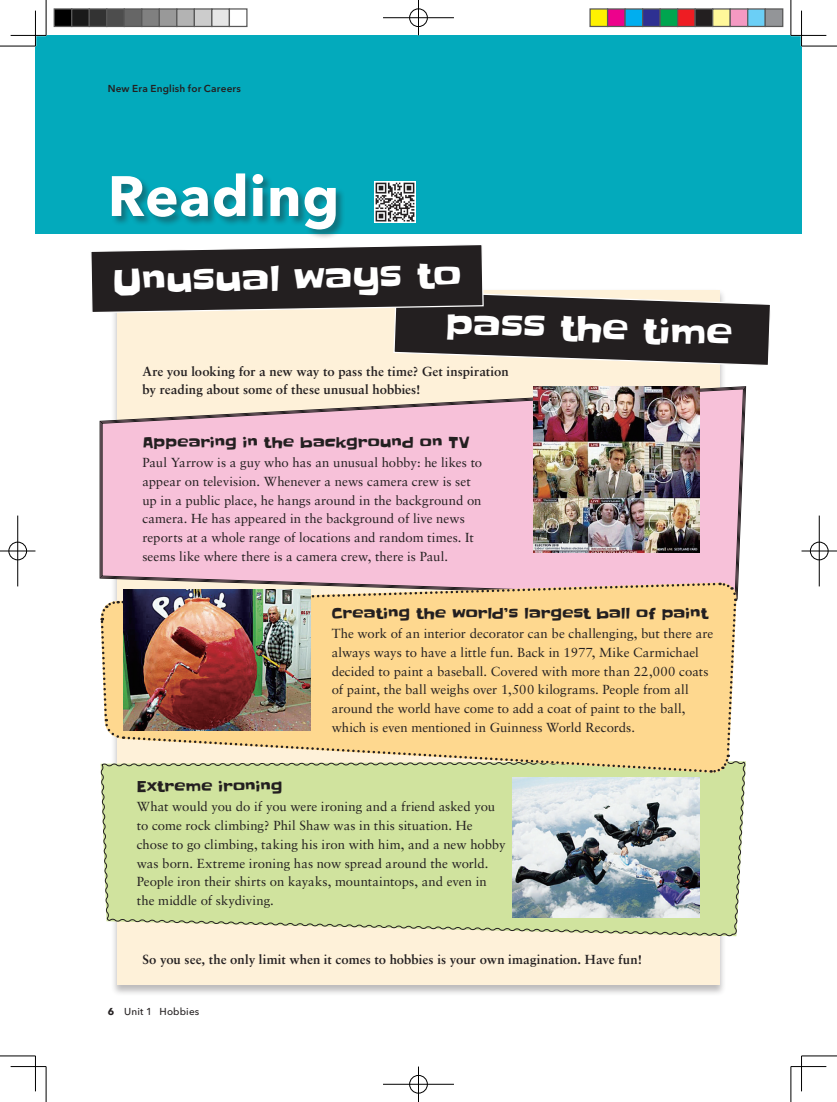
<style>
.page{position:relative;width:837px;height:1102px;background:#fff}
.page>*{position:absolute;margin:0;border:0;box-sizing:border-box;transform-origin:0 0}
.t1{font:700 56.25px "Avenir Next W1 G";letter-spacing:.01em;color:#fff}
.t2{font:35px "Slackey";color:#fff}
.t3{font:15px "Slackey";letter-spacing:.015em;color:#231f20}
.t4{font:13.12px/18.8px "Sabon LT Std";color:#231f20}
.t5{font:700 13.12px/18.8px "Sabon LT Std";color:#231f20}
.t6{font:600 10px "Avenir Next W1 G";letter-spacing:.02em;color:#231f20}
.t7{font:500 10px "Avenir Next W1 G";letter-spacing:.015em;color:#231f20}
.s1{font-weight:700}
</style>
<div class="page">
<div style="left:35px;top:35px;width:766px;height:199px;background:#03aabc"></div>
<div style="left:117px;top:290px;width:602px;height:695px;background:#fef1d9"></div>
<svg style="left:102px;top:388px;width:641px;height:209px;background:#f3c2d5"></svg>
<img style="left:533px;top:386px;width:166px;height:167px">
<svg style="left:91px;top:245px;width:679px;height:122px"></svg>
<svg style="left:101px;top:761px;width:644px;height:176px;background:#d1e2a2"></svg>
<img style="left:512px;top:778px;width:187px;height:140px">
<svg style="left:100px;top:581px;width:637px;height:193px;background:#f4d596"></svg>
<img style="left:124px;top:590px;width:186px;height:140px">
<div style="left:111px;top:173px;width:235px;height:67px;background:#231f20;opacity:.4"></div>
<img style="left:374px;top:181px;width:41px;height:41px">
<hr style="left:800px;top:11px;width:2px;height:35px;background:#fff">
<hr style="left:0;top:46px;width:35px;height:1px;background:#000">
<hr style="left:801px;top:46px;width:35px;height:1px;background:#000">
<hr style="left:0;top:1056px;width:35px;height:1px;background:#000">
<hr style="left:801px;top:1056px;width:35px;height:1px;background:#000">
<hr style="left:46px;top:0;width:1px;height:35px;background:#000">
<hr style="left:46px;top:1067px;width:1px;height:35px;background:#000">
<hr style="left:790px;top:0;width:1px;height:35px;background:#000">
<hr style="left:790px;top:1067px;width:1px;height:35px;background:#000">
<hr style="left:11px;top:35px;width:35px;height:1px;background:#000">
<hr style="left:790px;top:35px;width:36px;height:1px;background:#000">
<hr style="left:11px;top:1066px;width:35px;height:1px;background:#000">
<hr style="left:790px;top:1066px;width:36px;height:1px;background:#000">
<hr style="left:35px;top:11px;width:1px;height:35px;background:#000">
<hr style="left:35px;top:1056px;width:1px;height:35px;background:#000">
<hr style="left:801px;top:11px;width:1px;height:35px;background:#000">
<hr style="left:801px;top:1056px;width:1px;height:35px;background:#000">
<div style="left:408px;top:8px;width:20px;height:19px;border:2px solid #fff;border-radius:50%"></div>
<hr style="left:383px;top:17px;width:71px;height:1px;background:#fff">
<hr style="left:417px;top:0;width:2px;height:35px;background:#fff">
<div style="left:409px;top:9px;width:18px;height:18px;border:1px solid #000;border-radius:50%"></div>
<hr style="left:383px;top:18px;width:71px;height:1px;background:#000">
<hr style="left:418px;top:0;width:1px;height:35px;background:#000">
<div style="left:408px;top:1075px;width:20px;height:19px;border:2px solid #fff;border-radius:50%"></div>
<hr style="left:383px;top:1083px;width:71px;height:2px;background:#fff">
<hr style="left:417px;top:1067px;width:2px;height:35px;background:#fff">
<div style="left:409px;top:1075px;width:18px;height:18px;border:1px solid #000;border-radius:50%"></div>
<hr style="left:383px;top:1084px;width:71px;height:1px;background:#000">
<hr style="left:418px;top:1067px;width:1px;height:35px;background:#000">
<div style="left:8px;top:541px;width:19px;height:20px;border:2px solid #fff;border-radius:50%"></div>
<hr style="left:0;top:550px;width:35px;height:2px;background:#fff">
<hr style="left:17px;top:516px;width:1px;height:70px;background:#fff">
<div style="left:9px;top:542px;width:18px;height:18px;border:1px solid #000;border-radius:50%"></div>
<hr style="left:0;top:551px;width:35px;height:1px;background:#000">
<hr style="left:18px;top:516px;width:1px;height:70px;background:#000">
<div style="left:809px;top:541px;width:19px;height:20px;border:2px solid #fff;border-radius:50%"></div>
<hr style="left:801px;top:550px;width:35px;height:2px;background:#fff">
<div style="left:809px;top:542px;width:19px;height:18px;border:1px solid #000;border-radius:50%"></div>
<hr style="left:801px;top:551px;width:35px;height:1px;background:#000">
<hr style="left:818px;top:516px;width:1px;height:70px;background:#000">
<div style="left:54px;top:9px;width:18px;height:17px;background:#000"></div>
<div style="left:54px;top:8px;width:18px;height:19px;border:1px solid #595959"></div>
<div style="left:72px;top:9px;width:17px;height:17px;background:#1a1a1a"></div>
<div style="left:71px;top:8px;width:19px;height:19px;border:1px solid #595959"></div>
<div style="left:89px;top:9px;width:18px;height:17px;background:#333"></div>
<div style="left:89px;top:8px;width:18px;height:19px;border:1px solid #595959"></div>
<div style="left:107px;top:9px;width:17px;height:17px;background:#4d4d4d"></div>
<div style="left:106px;top:8px;width:19px;height:19px;border:1px solid #595959"></div>
<div style="left:124px;top:9px;width:18px;height:17px;background:#666"></div>
<div style="left:124px;top:8px;width:18px;height:19px;border:1px solid #595959"></div>
<div style="left:142px;top:9px;width:17px;height:17px;background:#808080"></div>
<div style="left:141px;top:8px;width:19px;height:19px;border:1px solid #595959"></div>
<div style="left:159px;top:9px;width:18px;height:17px;background:#999"></div>
<div style="left:159px;top:8px;width:18px;height:19px;border:1px solid #595959"></div>
<div style="left:177px;top:9px;width:17px;height:17px;background:#b3b3b3"></div>
<div style="left:176px;top:8px;width:19px;height:19px;border:1px solid #595959"></div>
<div style="left:194px;top:9px;width:18px;height:17px;background:#ccc"></div>
<div style="left:194px;top:8px;width:18px;height:19px;border:1px solid #595959"></div>
<div style="left:212px;top:9px;width:17px;height:17px;background:#e6e6e6"></div>
<div style="left:211px;top:8px;width:19px;height:19px;border:1px solid #595959"></div>
<div style="left:229px;top:8px;width:18px;height:19px;border:1px solid #595959"></div>
<div style="left:590px;top:9px;width:17px;height:17px;background:#fff101"></div>
<div style="left:589px;top:8px;width:19px;height:19px;border:1px solid #595959"></div>
<div style="left:607px;top:9px;width:18px;height:17px;background:#ed028c"></div>
<div style="left:606px;top:8px;width:19px;height:19px;border:1px solid #595959"></div>
<div style="left:625px;top:9px;width:17px;height:17px;background:#00aeef"></div>
<div style="left:624px;top:8px;width:19px;height:19px;border:1px solid #595959"></div>
<div style="left:642px;top:9px;width:18px;height:17px;background:#2e3092"></div>
<div style="left:641px;top:8px;width:19px;height:19px;border:1px solid #595959"></div>
<div style="left:660px;top:9px;width:17px;height:17px;background:#00a54f"></div>
<div style="left:659px;top:8px;width:19px;height:19px;border:1px solid #595959"></div>
<div style="left:677px;top:9px;width:18px;height:17px;background:#ee1d23"></div>
<div style="left:676px;top:8px;width:19px;height:19px;border:1px solid #595959"></div>
<div style="left:695px;top:9px;width:17px;height:17px;background:#231f20"></div>
<div style="left:694px;top:8px;width:19px;height:19px;border:1px solid #595959"></div>
<div style="left:712px;top:9px;width:18px;height:17px;background:#fff79a"></div>
<div style="left:711px;top:8px;width:19px;height:19px;border:1px solid #595959"></div>
<div style="left:730px;top:9px;width:17px;height:17px;background:#f499c2"></div>
<div style="left:729px;top:8px;width:19px;height:19px;border:1px solid #595959"></div>
<div style="left:747px;top:9px;width:18px;height:17px;background:#6bcff6"></div>
<div style="left:746px;top:8px;width:19px;height:19px;border:1px solid #595959"></div>
<div style="left:765px;top:9px;width:17px;height:17px;background:#939598"></div>
<div style="left:764px;top:8px;width:19px;height:19px;border:1px solid #595959"></div>
<p class="t6" style="left:108px;top:81px;width:135px">New Era English for Careers</p>
<h1 class="t1" style="left:108px;top:151px;width:233px">Reading</h1>
<h2 class="t2" style="left:112px;top:258px;width:351px;rotate:-1deg">Unusual ways to</h2>
<h2 class="t2" style="left:446px;top:300px;width:288px;rotate:2deg">pass the time</h2>
<p class="t5" style="left:142px;top:361px;width:367px">Are you looking for a new way to pass the time? Get inspiration by reading about some of these unusual hobbies!</p>
<p class="t3" style="left:142px;top:432px;width:328px">Appearing in the background on TV</p>
<p class="t4" style="left:142px;top:453px;width:341px">Paul Yarrow is a guy who has an unusual hobby: he likes to appear on television. Whenever a news camera crew is set up in a public place, he hangs around in the background on camera. He has appeared in the background of live news reports at a whole range of locations and random times. It seems like where there is a camera crew, there is Paul.</p>
<p class="t3" style="left:331px;top:603px;width:377px">Creating the world’s largest ball of paint</p>
<p class="t4" style="left:331px;top:624px;width:383px">The work of an interior decorator can be challenging, but there are always ways to have a little fun. Back in 1977, Mike Carmichael decided to paint a baseball. Covered with more than 22,000 coats of paint, the ball weighs over 1,500 kilograms. People from all around the world have come to add a coat of paint to the ball, which is even mentioned in Guinness World Records.</p>
<p class="t3" style="left:137px;top:777px;width:147px">Extreme ironing</p>
<p class="t4" style="left:137px;top:797px;width:370px">What would you do if you were ironing and a friend asked you to come rock climbing? Phil Shaw was in this situation. He chose to go climbing, taking his iron with him, and a new hobby was born. Extreme ironing has now spread around the world.<br>People iron their shirts on kayaks, mountaintops, and even in the middle of skydiving.</p>
<p class="t5" style="left:142px;top:949px;width:501px">So you see, the only limit when it comes to hobbies is your own imagination. Have fun!</p>
<p class="t7" style="left:108px;top:1004px;width:93px"><span class="s1">6</span> Unit 1 Hobbies</p>
</div>
